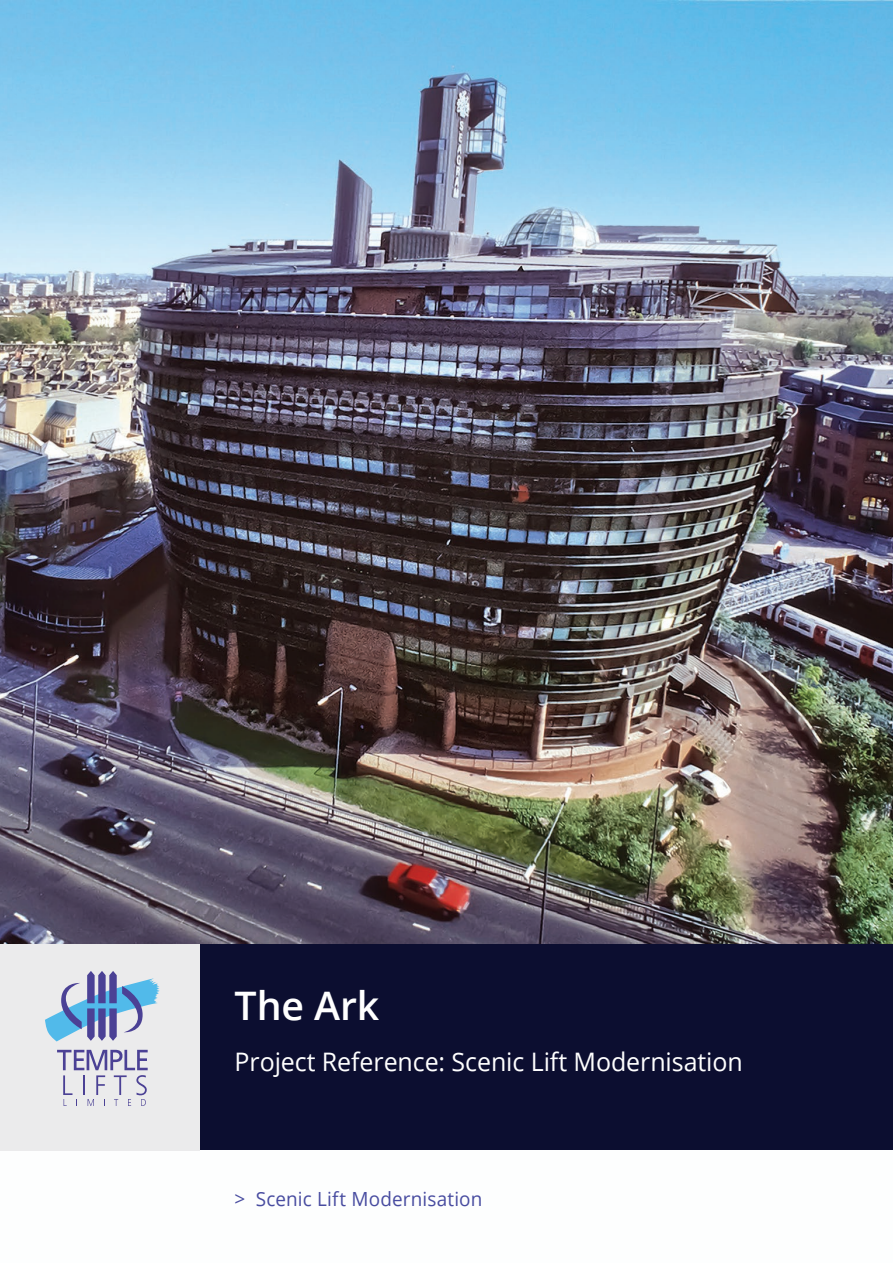
<style>
.page{position:relative;width:893px;height:1263px;background:#fff}
.page>*{position:absolute;margin:0;border:0;box-sizing:border-box;transform-origin:0 0}
.t1{font:600 39.3px "Open Sans";letter-spacing:-.005em;color:#fff}
.t2{font:25.5px "Open Sans";letter-spacing:-.005em;color:#fff}
.t3{font:19.5px "Open Sans";letter-spacing:.005em;color:#484ca0}
</style>
<div class="page">
<img style="left:0;top:0;width:893px;height:944px">
<div style="left:200px;top:944px;width:693px;height:205px;background:#0c0e30"></div>
<div style="left:0;top:944px;width:200px;height:206px;background:#ebebec"></div>
<svg style="left:45px;top:971px;width:115px;height:70px"></svg>
<svg style="left:57px;top:1050px;width:91px;height:56px"></svg>
<h1 class="t1" style="left:235px;top:979px;width:146px">The Ark</h1>
<p class="t2" style="left:235px;top:1044px;width:510px">Project Reference: Scenic Lift Modernisation</p>
<p class="t3" style="left:235px;top:1185px;width:249px">&gt; Scenic Lift Modernisation</p>
</div>
